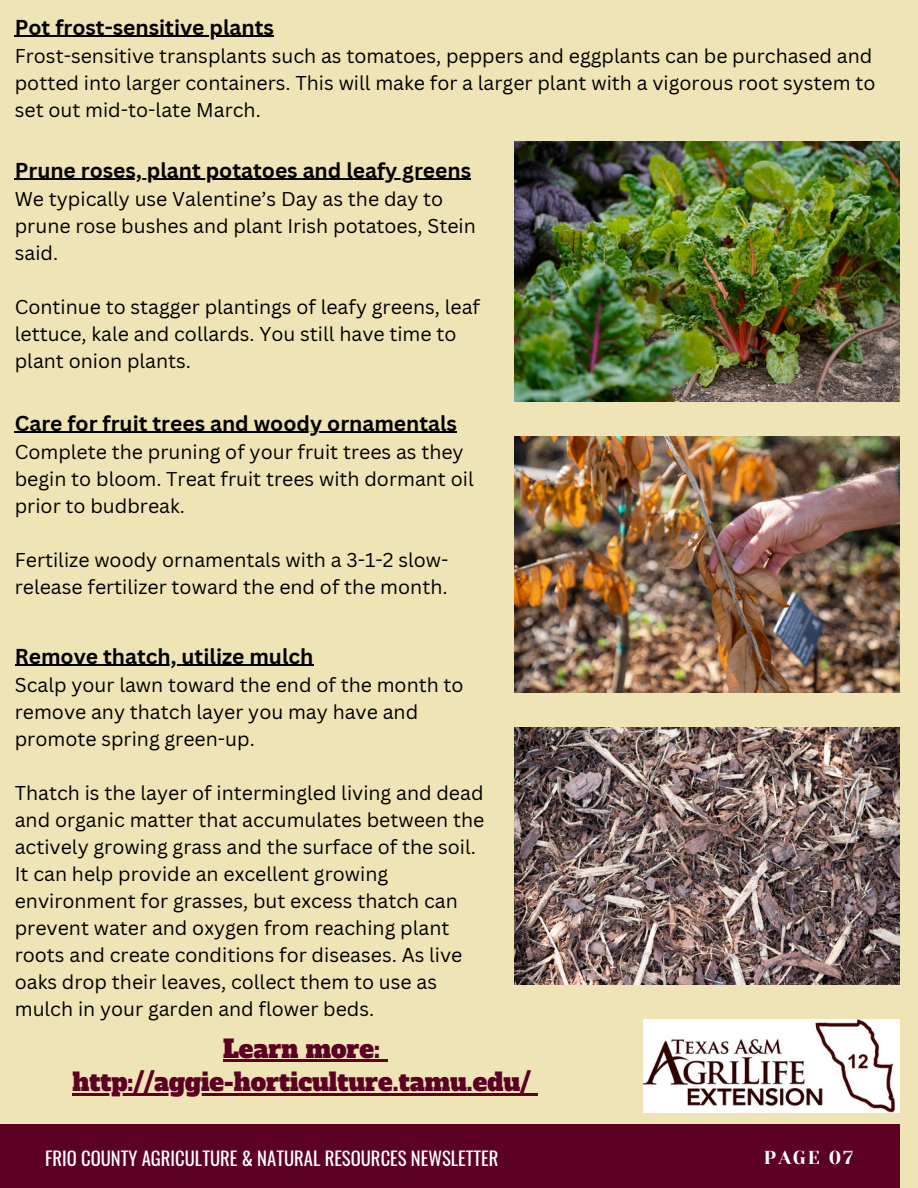
<style>
.page{position:relative;width:918px;height:1188px;background:#efe4b5}
.page>*{position:absolute;margin:0;border:0;box-sizing:border-box;transform-origin:0 0}
.t1{font:24.45px/33.3px "Alfa Slab One";color:#5c0024;text-align:center}
.t2{font:700 21px "Canva Sans";color:#000}
.t3{font:19.5px/27px "Canva Sans";color:#000}
.t4{font:18.75px "Yeseva One";letter-spacing:.1em;color:#fff}
.t5{font:18.6px "Oswald";color:#fff}
</style>
<div class="page">
<div style="left:0;top:1124px;width:900px;height:64px;background:#5c0024"></div>
<img style="left:644px;top:1019px;width:255px;height:94px">
<hr style="left:15px;top:36px;width:259px;height:1px;background:#000">
<img style="left:515px;top:141px;width:385px;height:260px">
<img style="left:515px;top:728px;width:385px;height:256px">
<img style="left:515px;top:436px;width:385px;height:257px">
<hr style="left:223px;top:1060px;width:157px;height:2px;background:#5c0024">
<svg style="left:380px;top:1060px;width:7px;height:2px"></svg>
<hr style="left:72px;top:1093px;width:459px;height:2px;background:#5c0024">
<svg style="left:531px;top:1093px;width:7px;height:2px"></svg>
<hr style="left:15px;top:179px;width:456px;height:1px;background:#000">
<hr style="left:15px;top:432px;width:442px;height:1px;background:#000">
<hr style="left:15px;top:665px;width:298px;height:1px;background:#000">
<p class="t2" style="left:15px;top:12px;width:261px">Pot frost-sensitive plants</p>
<p class="t3" style="left:15px;top:42px;width:862px">Frost-sensitive transplants such as tomatoes, peppers and eggplants can be purchased and potted into larger containers. This will make for a larger plant with a vigorous root system to set out mid-to-late March.</p>
<p class="t2" style="left:15px;top:155px;width:458px">Prune roses, plant potatoes and leafy greens</p>
<p class="t3" style="left:15px;top:185px;width:463px">We typically use Valentine’s Day as the day to prune rose bushes and plant Irish potatoes, Stein said.</p>
<p class="t3" style="left:15px;top:293px;width:467px">Continue to stagger plantings of leafy greens, leaf lettuce, kale and collards. You still have time to plant onion plants.</p>
<p class="t2" style="left:15px;top:408px;width:444px">Care for fruit trees and woody ornamentals</p>
<p class="t3" style="left:15px;top:438px;width:460px">Complete the pruning of your fruit trees as they begin to bloom. Treat fruit trees with dormant oil prior to budbreak.</p>
<p class="t3" style="left:15px;top:546px;width:435px">Fertilize woody ornamentals with a 3-1-2 slow&shy;release fertilizer toward the end of the month.</p>
<p class="t2" style="left:15px;top:641px;width:300px">Remove thatch, utilize mulch</p>
<p class="t3" style="left:15px;top:671px;width:450px">Scalp your lawn toward the end of the month to remove any thatch layer you may have and promote spring green-up.</p>
<p class="t3" style="left:15px;top:779px;width:471px">Thatch is the layer of intermingled living and dead and organic matter that accumulates between the actively growing grass and the surface of the soil.<br>It can help provide an excellent growing environment for grasses, but excess thatch can prevent water and oxygen from reaching plant roots and create conditions for diseases. As live oaks drop their leaves, collect them to use as mulch in your garden and flower beds.</p>
<p class="t1" style="left:72px;top:1032px;width:460px">Learn more: http://aggie-horticulture.tamu.edu/</p>
<p class="t5" style="left:45px;top:1144px;width:455px">FRIO COUNTY AGRICULTURE &amp; NATURAL RESOURCES NEWSLETTER</p>
<p class="t4" style="left:764px;top:1147px;width:91px">PAGE 07</p>
</div>
